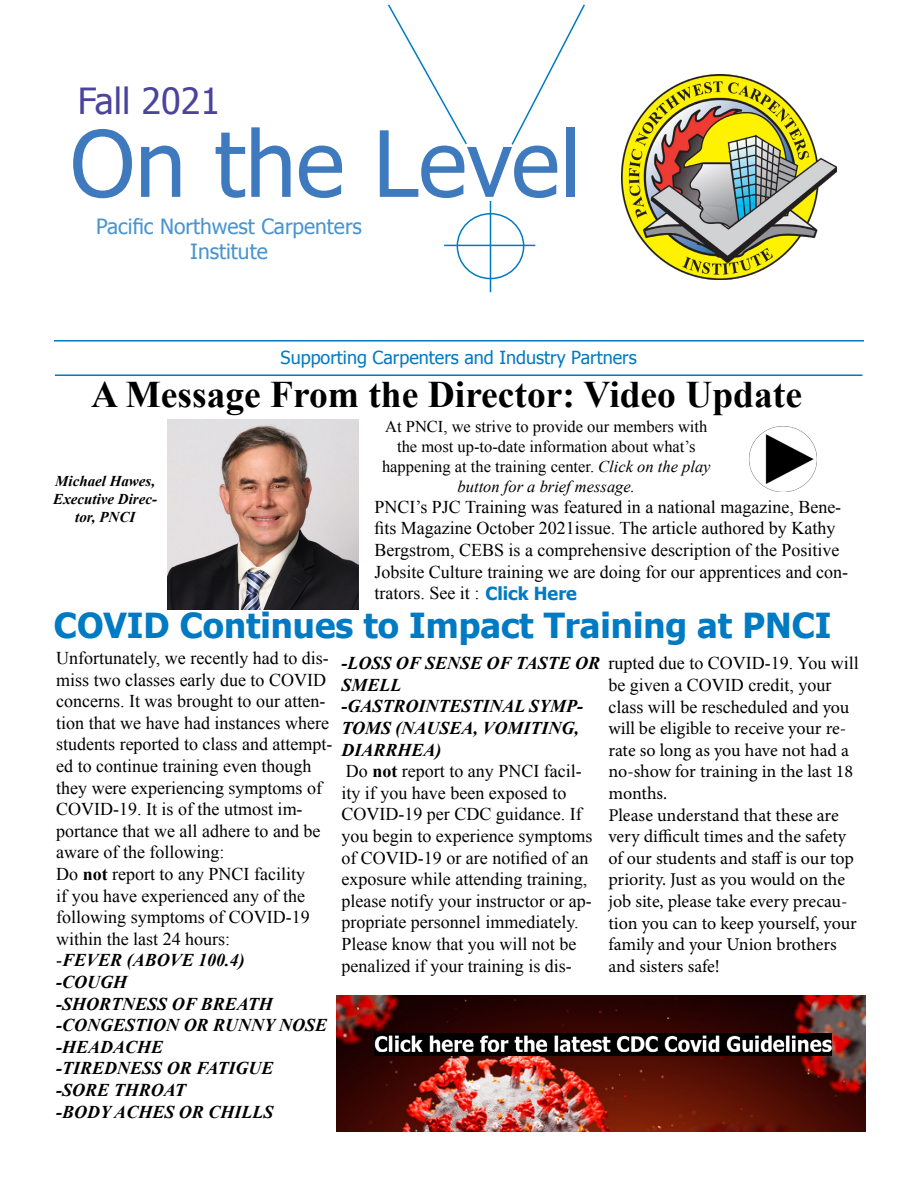
<style>
.page{position:relative;width:918px;height:1188px;background:#fff}
.page>*{position:absolute;margin:0;border:0;box-sizing:border-box;transform-origin:0 0}
.t1{font:91.5px "Tahoma";color:#407abe}
.t2{font:700 37.5px "Times New Roman";color:#000}
.t3{font:36px "Tahoma";color:#4b449c}
.t4{font:700 34.5px "Tahoma";color:#007ac2}
.t5{font:21px/25.2px "Tahoma";color:#4994d0;text-align:center}
.t6{font:18px/21.6px "Times New Roman";color:#000}
.t7{font:18px/21.6px "Minion Pro";letter-spacing:-.005em;color:#000}
.t8{font:18px "Tahoma";color:#007ac2}
.t9{font:16.5px/19.8px "Times New Roman";color:#000;text-align:center}
.t10{font:italic 700 15px/18px "Times New Roman";color:#000;text-align:center}
.s1{font-style:italic}
.s2{font-family:"Tahoma";font-weight:700;color:#007ac2}
.s3{font-weight:700}
.s4{font-weight:700;font-style:italic}
.s5{font-family:"Minion Pro"}
</style>
<div class="page">
<img style="left:336px;top:995px;width:530px;height:136px">
<hr style="left:54px;top:340px;width:810px;height:2px;background:#007ac2">
<hr style="left:55px;top:374px;width:807px;height:2px;background:#007ac2">
<svg style="left:388px;top:4px;width:79px;height:141px"></svg>
<svg style="left:511px;top:4px;width:74px;height:141px"></svg>
<hr style="left:490px;top:201px;width:1px;height:91px;background:#007ac2">
<div style="left:457px;top:213px;width:67px;height:66px;border:2px solid #007ac2;border-radius:50%"></div>
<hr style="left:444px;top:245px;width:91px;height:1px;background:#007ac2">
<img style="left:621px;top:75px;width:216px;height:204px">
<img style="left:168px;top:420px;width:191px;height:190px">
<img style="left:750px;top:426px;width:67px;height:65px">
<img style="left:374px;top:1033px;width:457px;height:22px">
<h3 class="t3" style="left:78px;top:77px;width:144px">Fall 2021</h3>
<h1 class="t1" style="left:70px;top:102px;width:512px">On the Level</h1>
<p class="t5" style="left:96px;top:212px;width:267px">Pacific Northwest Carpenters<br>Institute</p>
<p class="t8" style="left:281px;top:346px;width:358px">Supporting Carpenters and Industry Partners</p>
<h2 class="t2" style="left:91px;top:368px;width:712px">A Message From the Director: Video Update</h2>
<p class="t10" style="left:53px;top:472px;width:105px">Michael Hawes,<br>Executive Direc&shy;tor, PNCI</p>
<p class="t9" style="left:382px;top:417px;width:330px">At PNCI, we strive to provide our members with the most up-to-date information about what’s happening at the training center. <span class="s1">Click on the play button for a brief message.</span></p>
<p class="t6" style="left:374px;top:496px;width:475px">PNCI’s PJC Training was featured in a national magazine, Bene&shy;fits Magazine October 2021issue. The article authored by Kathy Bergstrom, CEBS is a comprehensive description of the Positive Jobsite Culture training we are doing for our apprentices and con&shy;trators. See it : <span class="s2">Click Here</span></p>
<h3 class="t4" style="left:54px;top:601px;width:779px">COVID Continues to Impact Training at PNCI</h3>
<p class="t6" style="left:56px;top:647px;width:278px">Unfortunately, we recently had to dis&shy;miss two classes early due to COVID concerns. It was brought to our atten&shy;tion that we have had instances where students reported to class and attempt&shy;ed to continue training even though they were experiencing symptoms of<br>COVID-19. It is of the utmost im&shy;portance that we all adhere to and be aware of the following:<br>Do <span class="s3">not</span> report to any PNCI facility<br>if you have experienced any of the following symptoms of COVID-19 within the last 24 hours:<br>-<span class="s4">FEVER (ABOVE 100.4)<br>-COUGH<br>-SHORTNESS OF BREATH -CONGESTION OR RUNNY NOSE -HEADACHE<br>-TIREDNESS OR FATIGUE<br>-SORE THROAT<br>-BODY ACHES OR CHILLS</span></p>
<p class="t6" style="left:341px;top:652px;width:519px"><span class="s4">-LOSS OF SENSE OF TASTE OR</span> rupted due to COVID-19. You will<br><span class="s4">SMELL<br>-GASTROINTESTINAL SYMP-<br>TOMS (NAUSEA, VOMITING,<br>DIARRHEA)<br></span>Do <span class="s3">not</span> report to any PNCI facil-<br>ity if you have been exposed to<br>COVID-19 per CDC guidance. If<br>you begin to experience symptoms<br>of COVID-19 or are notified of an<br>exposure while attending training,<br>please notify your instructor or ap-<br>propriate personnel immediately.<br>Please know that you will not be<br>penalized if your training is dis-</p>
<p class="t6" style="left:608px;top:674px;width:243px">be given a COVID credit, your class will be rescheduled and <span class="s5">you</span></p>
<p class="t7" style="left:608px;top:718px;width:250px">will be eligible to receive your re&shy;rate so long as you have not had a no-show for training in the last 18 months.<br>Please understand that these are very difficult times and the safety of our students and staff is our top priority. Just as you would on the job site, please take every precau&shy;tion you can to keep yourself, your family and your Union brothers and sisters safe!</p>
</div>
